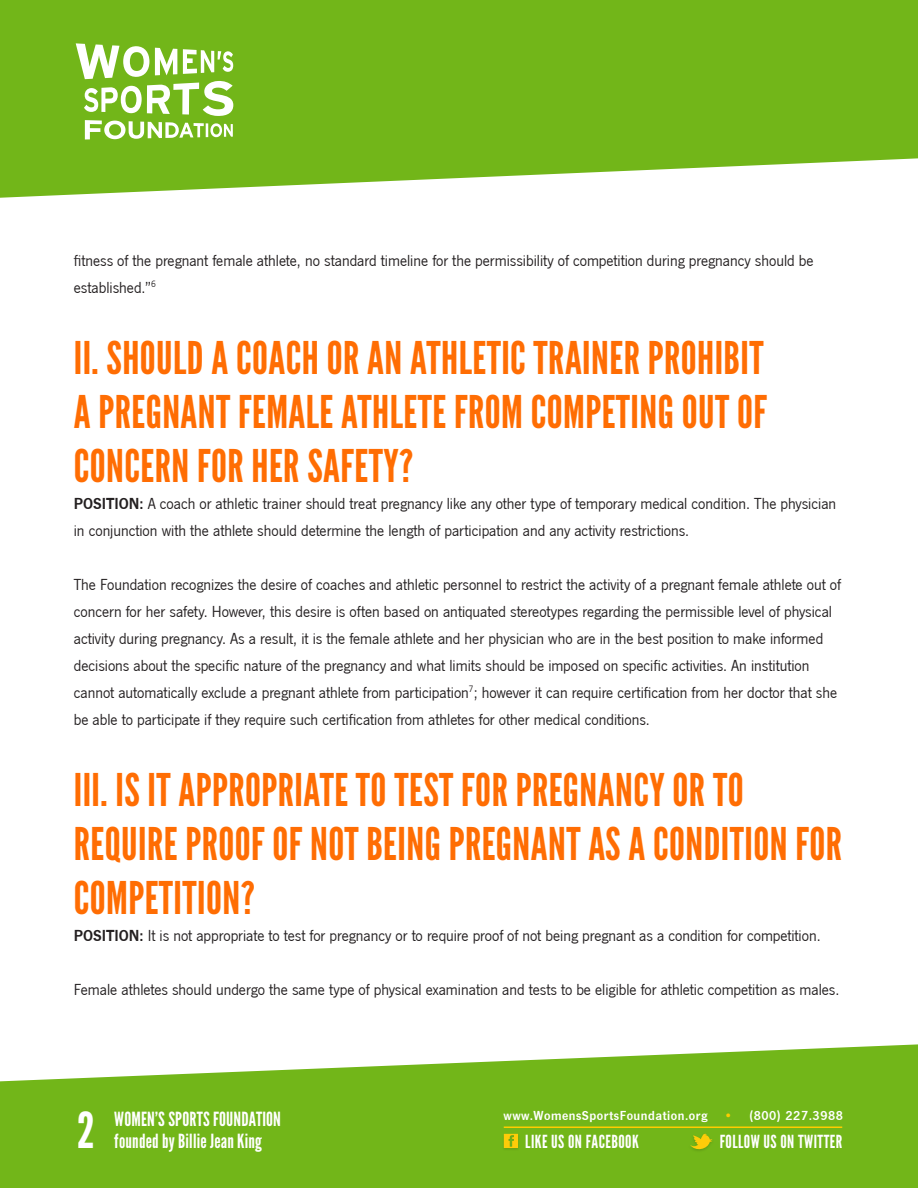
<style>
.page{position:relative;width:918px;height:1188px;background:#fff}
.page>*{position:absolute;margin:0;border:0;box-sizing:border-box;transform-origin:0 0}
.t1{font:49.5px "League Gothic";color:#fff}
.t2{font:45px/54px "League Gothic";letter-spacing:.01em;color:#ff6d03;text-align:justify}
.t3{font:19.5px/22.5px "League Gothic";letter-spacing:.01em;color:#fff}
.t4{font:18px "League Gothic";letter-spacing:.025em;color:#fff}
.t5{font:16.5px/27px "News Got";color:#231f20}
.t6{font:13.5px "News Got Dem";letter-spacing:.04em;color:#fff}
.s1{font-family:"News Got Dem"}
.s2{color:#fc0}
</style>
<div class="page">
<svg style="left:0;top:0;width:918px;height:198px;background:#81be32"></svg>
<svg style="left:0;top:1044px;width:918px;height:144px;background:#84bf37"></svg>
<svg style="left:76px;top:43px;width:157px;height:96px"></svg>
<hr style="left:504px;top:1126px;width:338px;height:2px;background:#fc0">
<img style="left:501px;top:1132px;width:20px;height:20px">
<svg style="left:504px;top:1134px;width:14px;height:14px"></svg>
<img style="left:687px;top:1132px;width:29px;height:22px">
<svg style="left:690px;top:1134px;width:23px;height:18px"></svg>
<p class="t5" style="left:74px;top:247px;width:741px">fitness of the pregnant female athlete, no standard timeline for the permissibility of competition during pregnancy should be established.”<sup>6</sup></p>
<p class="t2" style="left:74px;top:332px;width:695px">II. SHOULD A COACH OR AN ATHLETIC TRAINER PROHIBIT A PREGNANT FEMALE ATHLETE FROM COMPETING OUT OF CONCERN FOR HER SAFETY?</p>
<p class="t5" style="left:74px;top:490px;width:764px"><span class="s1">POSITION:</span> A coach or athletic trainer should treat pregnancy like any other type of temporary medical condition. The physician in conjunction with the athlete should determine the length of participation and any activity restrictions.</p>
<p class="t5" style="left:74px;top:571px;width:769px">The Foundation recognizes the desire of coaches and athletic personnel to restrict the activity of a pregnant female athlete out of concern for her safety. However, this desire is often based on antiquated stereotypes regarding the permissible level of physical activity during pregnancy. As a result, it is the female athlete and her physician who are in the best position to make informed decisions about the specific nature of the pregnancy and what limits should be imposed on specific activities. An institution cannot automatically exclude a pregnant athlete from participation<sup>7</sup>; however it can require certification from her doctor that she be able to participate if they require such certification from athletes for other medical conditions.</p>
<p class="t2" style="left:74px;top:764px;width:770px;text-align:left">III. IS IT APPROPRIATE TO TEST FOR PREGNANCY OR TO<br>REQUIRE PROOF OF NOT BEING PREGNANT AS A CONDITION FOR<br>COMPETITION?</p>
<p class="t5" style="left:74px;top:922px;width:748px"><span class="s1">POSITION:</span> It is not appropriate to test for pregnancy or to require proof of not being pregnant as a condition for competition.</p>
<p class="t5" style="left:74px;top:976px;width:767px">Female athletes should undergo the same type of physical examination and tests to be eligible for athletic competition as males.</p>
<p class="t1" style="left:77px;top:1102px;width:19px">2</p>
<p class="t3" style="left:114px;top:1108px;width:168px">WOMEN’S SPORTS FOUNDATION founded by Billie Jean King</p>
<p class="t6" style="left:503px;top:1108px;width:341px">www.WomensSportsFoundation.org <span class="s2">•</span> (800) 227.3988</p>
<p class="t4" style="left:525px;top:1131px;width:115px">LIKE US ON FACEBOOK</p>
<p class="t4" style="left:720px;top:1131px;width:124px">FOLLOW US ON TWITTER</p>
</div>
